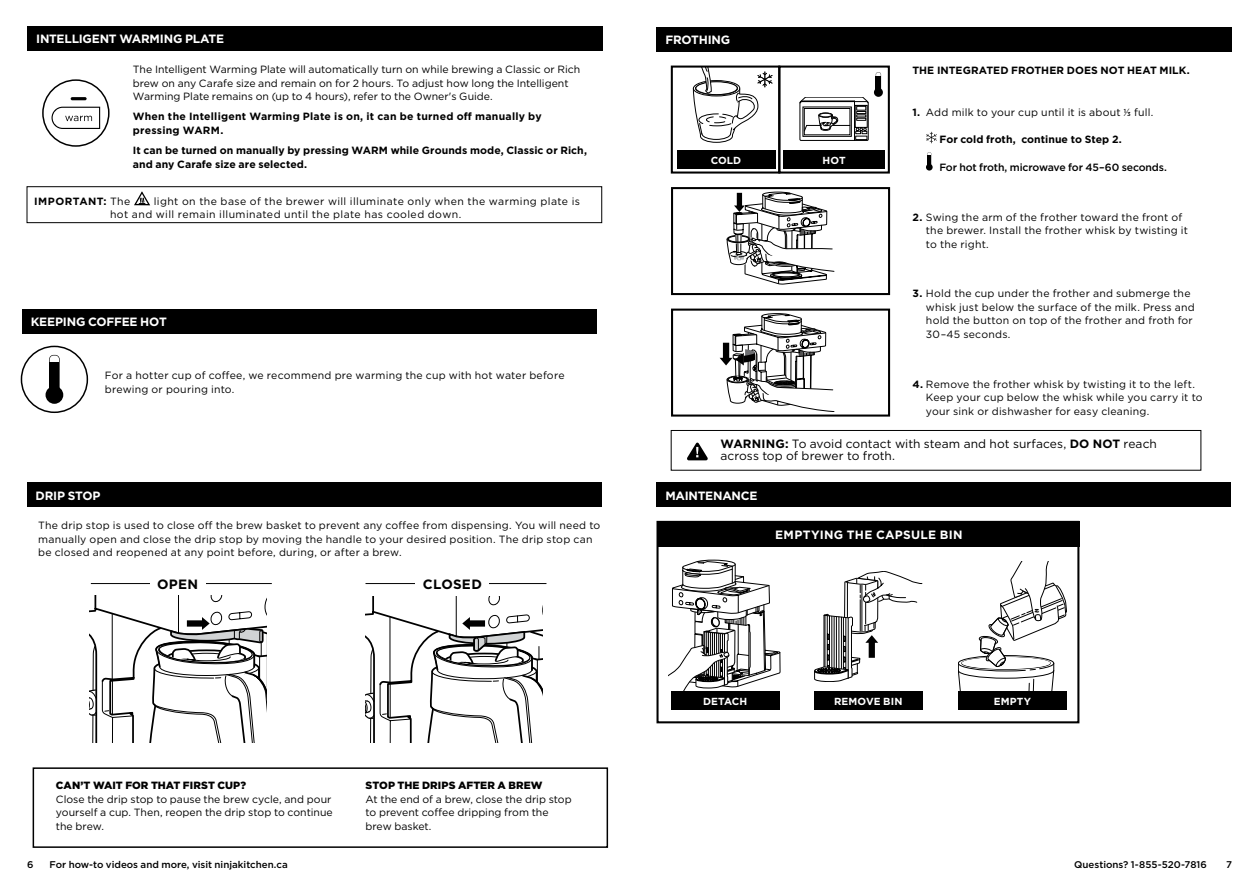
<style>
.page{position:relative;width:1259px;height:893px;background:#fff}
.page>*{position:absolute;margin:0;border:0;box-sizing:border-box;transform-origin:0 0}
.t1{font:700 13.5px "Gotham";letter-spacing:.015em;color:#000}
.t2{font:12px/12.8px "Gotham";letter-spacing:.005em;color:#000}
.t3{font:700 12px "Gotham";letter-spacing:-.015em;color:#fff}
.t4{font:700 12px "Gotham";letter-spacing:.025em;color:#fff}
.t5{font:10.5px/13.5px "Gotham";letter-spacing:.015em;color:#000}
.t6{font:700 10.5px/13.5px "Gotham";letter-spacing:.005em;color:#000}
.t7{font:10.5px/12.8px "Gotham";letter-spacing:.04em;color:#000}
.t8{font:700 10.5px/13.5px "Gotham";letter-spacing:.025em;color:#000}
.t9{font:900 10.5px "Gotham";letter-spacing:.005em;color:#000}
.t10{font:500 10.5px "Gotham";letter-spacing:-.015em;color:#000}
.t11{font:700 10.5px "Gotham";letter-spacing:.045em;color:#000}
.t12{font:700 10.2px "Gotham";letter-spacing:.01em;color:#fff}
.t13{font:500 9.75px "Gotham";color:#000}
.s1{font-weight:400}
.s2{font-weight:700}
.s3{font-weight:500;font-size:5.7px}
</style>
<div class="page">
<div style="left:33px;top:767px;width:575px;height:81px;border:2px solid #000"></div>
<div style="left:27px;top:482px;width:574px;height:25px;background:#000"></div>
<div style="left:27px;top:26px;width:575px;height:25px;background:#000"></div>
<svg style="left:134px;top:191px;width:16px;height:15px"></svg>
<div style="left:27px;top:186px;width:575px;height:37px;border:1px solid #000"></div>
<hr style="left:71px;top:97px;width:16px;height:3px;background:#000;border-radius:2px">
<svg style="left:52px;top:107px;width:48px;height:22px"></svg>
<div style="left:42px;top:79px;width:68px;height:68px;border:2px solid #000;border-radius:50%"></div>
<div style="left:656px;top:482px;width:575px;height:25px;background:#000"></div>
<div style="left:656px;top:27px;width:575px;height:25px;background:#000"></div>
<div style="left:671px;top:430px;width:530px;height:41px;border:1px solid #000"></div>
<svg style="left:687px;top:442px;width:21px;height:18px"></svg>
<svg style="left:926px;top:132px;width:11px;height:11px"></svg>
<div style="left:926px;top:164px;width:6px;height:7px;background:#000;border-radius:50%"></div>
<hr style="left:927px;top:155px;width:4px;height:10px;background:#000">
<div style="left:22px;top:309px;width:574px;height:24px;background:#000"></div>
<div style="left:46px;top:386px;width:17px;height:18px;background:#000;border-radius:50%"></div>
<svg style="left:49px;top:355px;width:11px;height:33px"></svg>
<div style="left:49px;top:363px;width:10px;height:26px;background:#000"></div>
<div style="left:21px;top:346px;width:67px;height:67px;border:2px solid #000;border-radius:50%"></div>
<hr style="left:550px;top:659px;width:1px;height:84px;background:#000">
<hr style="left:555px;top:658px;width:1px;height:85px;background:#000">
<hr style="left:561px;top:657px;width:1px;height:86px;background:#000">
<hr style="left:567px;top:657px;width:1px;height:86px;background:#000">
<hr style="left:572px;top:657px;width:1px;height:86px;background:#000">
<hr style="left:578px;top:656px;width:1px;height:87px;background:#000">
<hr style="left:583px;top:655px;width:1px;height:88px;background:#000">
<hr style="left:589px;top:655px;width:1px;height:88px;background:#000">
<hr style="left:594px;top:654px;width:1px;height:89px;background:#000">
<svg style="left:365px;top:596px;width:178px;height:147px"></svg>
<hr style="left:272px;top:656px;width:1px;height:87px;background:#000">
<hr style="left:278px;top:655px;width:1px;height:88px;background:#000">
<hr style="left:283px;top:654px;width:1px;height:89px;background:#000">
<hr style="left:289px;top:654px;width:1px;height:89px;background:#000">
<hr style="left:295px;top:653px;width:1px;height:90px;background:#000">
<hr style="left:300px;top:653px;width:1px;height:90px;background:#000">
<hr style="left:306px;top:652px;width:1px;height:91px;background:#000">
<hr style="left:311px;top:652px;width:1px;height:91px;background:#000">
<hr style="left:317px;top:651px;width:1px;height:92px;background:#000">
<svg style="left:89px;top:595px;width:178px;height:148px"></svg>
<hr style="left:91px;top:583px;width:181px;height:1px;background:#000">
<div style="left:150px;top:578px;width:55px;height:11px;background:#fff"></div>
<hr style="left:365px;top:583px;width:181px;height:1px;background:#000">
<div style="left:415px;top:578px;width:74px;height:11px;background:#fff"></div>
<div style="left:874px;top:88px;width:9px;height:9px;background:#000;border-radius:50%"></div>
<svg style="left:875px;top:72px;width:6px;height:17px"></svg>
<div style="left:876px;top:76px;width:5px;height:13px;background:#000"></div>
<div style="left:671px;top:187px;width:219px;height:108px;border:2px solid #000"></div>
<svg style="left:727px;top:192px;width:107px;height:92px"></svg>
<div style="left:671px;top:309px;width:219px;height:108px;border:2px solid #000"></div>
<svg style="left:719px;top:310px;width:115px;height:102px"></svg>
<div style="left:671px;top:66px;width:109px;height:108px;border:2px solid #000"></div>
<svg style="left:800px;top:97px;width:68px;height:44px"></svg>
<div style="left:778px;top:66px;width:112px;height:108px;border:2px solid #000"></div>
<div style="left:783px;top:151px;width:102px;height:18px;background:#000"></div>
<div style="left:676px;top:151px;width:99px;height:18px;background:#000"></div>
<svg style="left:686px;top:67px;width:86px;height:76px"></svg>
<div style="left:656px;top:521px;width:423px;height:202px;border:2px solid #000"></div>
<div style="left:658px;top:521px;width:421px;height:26px;background:#000"></div>
<svg style="left:958px;top:561px;width:108px;height:131px"></svg>
<div style="left:814px;top:692px;width:108px;height:18px;background:#000"></div>
<div style="left:958px;top:692px;width:108px;height:18px;background:#000"></div>
<svg style="left:814px;top:571px;width:108px;height:121px"></svg>
<svg style="left:669px;top:560px;width:111px;height:132px"></svg>
<div style="left:671px;top:692px;width:108px;height:18px;background:#000"></div>
<p class="t3" style="left:36px;top:31px;width:189px">INTELLIGENT WARMING PLATE</p>
<p class="t5" style="left:133px;top:62px;width:449px">The Intelligent Warming Plate will automatically turn on while brewing a Classic or Rich brew on any Carafe size and remain on for 2 hours. To adjust how long the Intelligent<br>Warming Plate remains on (up to 4 hours), refer to the Owner's Guide.</p>
<p class="t8" style="left:133px;top:110px;width:410px">When the Intelligent Warming Plate is on, it can be turned off manually by pressing WARM.</p>
<p class="t6" style="left:133px;top:144px;width:456px">It can be turned on manually by pressing WARM while Grounds mode, Classic or Rich, and any Carafe size are selected.</p>
<p class="t11" style="left:34px;top:195px;width:98px">IMPORTANT: <span class="s1">The</span></p>
<p class="t7" style="left:110px;top:195px;width:471px;text-indent:44px">light on the base of the brewer will illuminate only when the warming plate is hot and will remain illuminated until the plate has cooled down.</p>
<p class="t3" style="left:31px;top:314px;width:138px">KEEPING COFFEE HOT</p>
<p class="t5" style="left:105px;top:369px;width:461px">For a hotter cup of coffee, we recommend pre warming the cup with hot water before brewing or pouring into.</p>
<p class="t3" style="left:36px;top:487px;width:66px">DRIP STOP</p>
<p class="t5" style="left:38px;top:519px;width:563px">The drip stop is used to close off the brew basket to prevent any coffee from dispensing. You will need to manually open and close the drip stop by moving the handle to your desired position. The drip stop can be closed and reopened at any point before, during, or after a brew.</p>
<p class="t1" style="left:157px;top:575px;width:43px">OPEN</p>
<p class="t1" style="left:423px;top:575px;width:60px">CLOSED</p>
<p class="t9" style="left:56px;top:778px;width:192px">CAN’T WAIT FOR THAT FIRST CUP?</p>
<p class="t5" style="left:56px;top:792px;width:278px">Close the drip stop to pause the brew cycle, and pour yourself a cup. Then, reopen the drip stop to continue the brew.</p>
<p class="t9" style="left:365px;top:778px;width:179px">STOP THE DRIPS AFTER A BREW</p>
<p class="t5" style="left:365px;top:792px;width:208px">At the end of a brew, close the drip stop to prevent coffee dripping from the brew basket.</p>
<p class="t3" style="left:665px;top:32px;width:66px">FROTHING</p>
<p class="t12" style="left:711px;top:153px;width:32px">COLD</p>
<p class="t12" style="left:822px;top:153px;width:25px">HOT</p>
<p class="t6" style="left:912px;top:63px;width:279px">THE INTEGRATED FROTHER DOES NOT HEAT MILK.</p>
<p class="t5" style="left:912px;top:105px;width:242px"><span class="s2">1.</span> Add milk to your cup until it is about <sup>1</sup>⁄<span class="s3">3</span> full.</p>
<p class="t6" style="left:939px;top:133px;width:184px">For cold froth, continue to Step 2.</p>
<p class="t10" style="left:939px;top:160px;width:229px">For hot froth, microwave for 45–60 seconds.</p>
<p class="t5" style="left:926px;top:210px;width:264px;text-indent:-13px"><span class="s2">2.</span> Swing the arm of the frother toward the front of the brewer. Install the frother whisk by twisting it to the right.</p>
<p class="t5" style="left:926px;top:287px;width:270px;text-indent:-13px"><span class="s2">3.</span> Hold the cup under the frother and submerge the whisk just below the surface of the milk. Press and hold the button on top of the frother and froth for 30–45 seconds.</p>
<p class="t5" style="left:926px;top:377px;width:278px;text-indent:-14px"><span class="s2">4.</span> Remove the frother whisk by twisting it to the left.<br>Keep your cup below the whisk while you carry it to your sink or dishwasher for easy cleaning.</p>
<p class="t2" style="left:720px;top:437px;width:438px"><span class="s2">WARNING:</span> To avoid contact with steam and hot surfaces, <span class="s2">DO NOT</span> reach across top of brewer to froth.</p>
<p class="t3" style="left:665px;top:487px;width:93px">MAINTENANCE</p>
<p class="t4" style="left:775px;top:526px;width:189px">EMPTYING THE CAPSULE BIN</p>
<p class="t12" style="left:703px;top:695px;width:46px">DETACH</p>
<p class="t12" style="left:834px;top:695px;width:70px">REMOVE BIN</p>
<p class="t12" style="left:993px;top:695px;width:39px">EMPTY</p>
<p class="t13" style="left:27px;top:858px;width:8px">6</p>
<p class="t13" style="left:50px;top:858px;width:240px">For how-to videos and more, visit ninjakitchen.ca</p>
<p class="t13" style="left:1074px;top:858px;width:134px">Questions? 1-855-520-7816</p>
<p class="t13" style="left:1226px;top:858px;width:7px">7</p>
</div>
